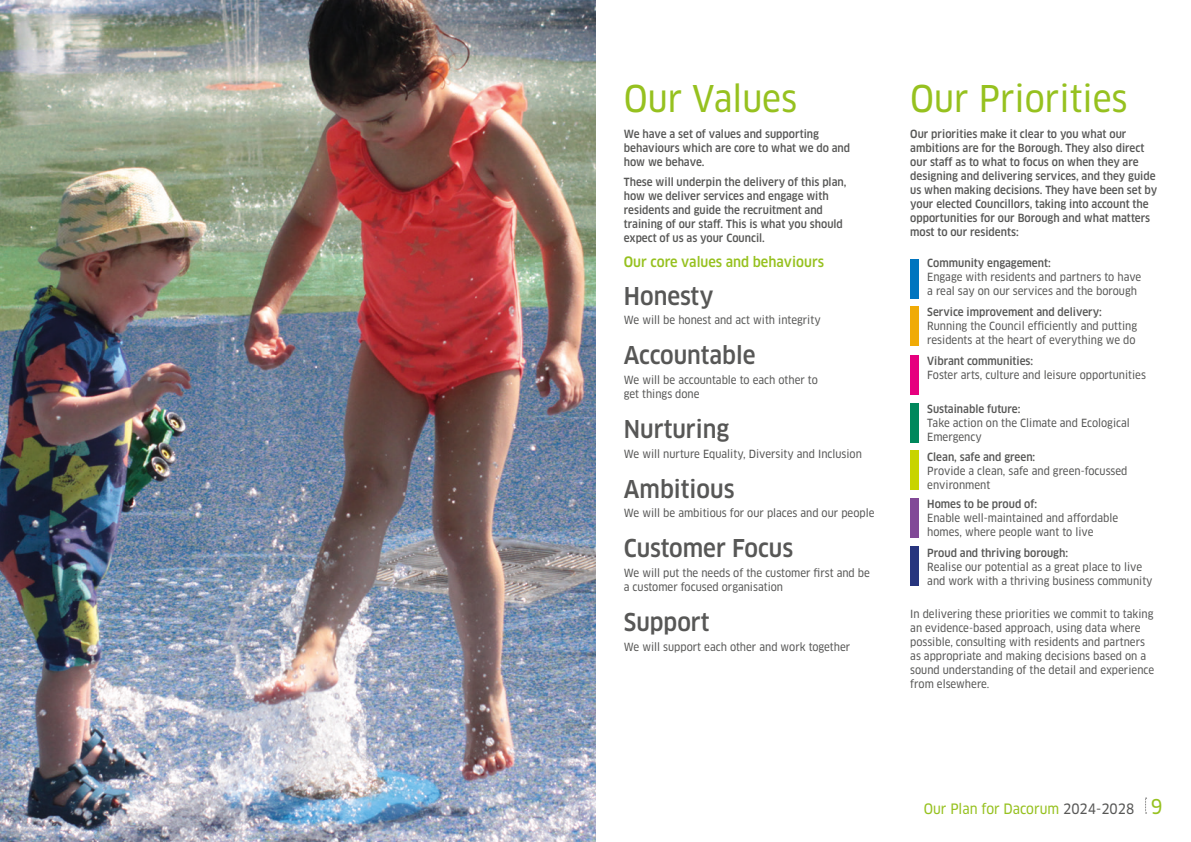
<style>
.page{position:relative;width:1191px;height:842px;background:#fff}
.page>*{position:absolute;margin:0;border:0;box-sizing:border-box;transform-origin:0 0}
.t1{font:36px "Clan OT Narrow News";color:#96c11f}
.t2{font:500 condensed 24px "Clan OT";color:#575756}
.t3{font:14px "Clan OT Narrow News";color:#96c11f}
.t4{font:500 condensed 14px "Clan OT";color:#96c11f}
.t5{font:11px/14px "Clan OT Narrow News";color:#575756}
.t6{font:500 condensed 11px/14px "Clan OT";color:#575756}
.s1{color:#575756}
.s2{font-size:20px}
</style>
<div class="page">
<img style="left:0;top:0;width:595px;height:842px">
<svg style="left:1145px;top:798px;width:1px;height:16px"></svg>
<div style="left:910px;top:259px;width:8px;height:39px;background:#0075bf"></div>
<div style="left:910px;top:307px;width:8px;height:39px;background:#f0ab06"></div>
<div style="left:910px;top:355px;width:8px;height:39px;background:#e6007e"></div>
<div style="left:910px;top:403px;width:8px;height:39px;background:#00885c"></div>
<div style="left:910px;top:450px;width:8px;height:40px;background:#c8d400"></div>
<div style="left:910px;top:498px;width:8px;height:40px;background:#814997"></div>
<div style="left:910px;top:546px;width:8px;height:40px;background:#27357e"></div>
<h1 class="t1" style="left:624px;top:78px;width:175px">Our Values</h1>
<p class="t6" style="left:624px;top:127px;width:228px">We have a set of values and supporting behaviours which are core to what we do and how we behave.</p>
<p class="t6" style="left:624px;top:175px;width:224px">These will underpin the delivery of this plan, how we deliver services and engage with residents and guide the recruitment and training of our staff. This is what you should expect of us as your Council.</p>
<p class="t4" style="left:624px;top:254px;width:202px">Our core values and behaviours</p>
<h2 class="t2" style="left:624px;top:282px;width:91px">Honesty</h2>
<p class="t5" style="left:624px;top:313px;width:198px">We will be honest and act with integrity</p>
<h2 class="t2" style="left:624px;top:341px;width:133px">Accountable</h2>
<p class="t5" style="left:624px;top:373px;width:195px">We will be accountable to each other to get things done</p>
<h2 class="t2" style="left:624px;top:415px;width:107px">Nurturing</h2>
<p class="t5" style="left:624px;top:447px;width:240px">We will nurture Equality, Diversity and Inclusion</p>
<h2 class="t2" style="left:624px;top:475px;width:112px">Ambitious</h2>
<p class="t5" style="left:624px;top:506px;width:252px">We will be ambitious for our places and our people</p>
<h2 class="t2" style="left:624px;top:534px;width:171px">Customer Focus</h2>
<p class="t5" style="left:624px;top:566px;width:247px">We will put the needs of the customer first and be a customer focused organisation</p>
<h2 class="t2" style="left:624px;top:608px;width:87px">Support</h2>
<p class="t5" style="left:624px;top:640px;width:228px">We will support each other and work together</p>
<h1 class="t1" style="left:910px;top:78px;width:219px">Our Priorities</h1>
<p class="t6" style="left:910px;top:127px;width:248px">Our priorities make it clear to you what our ambitions are for the Borough. They also direct our staff as to what to focus on when they are designing and delivering services, and they guide us when making decisions. They have been set by your elected Councillors, taking into account the opportunities for our Borough and what matters most to our residents:</p>
<p class="t6" style="left:927px;top:256px;width:125px">Community engagement:</p>
<p class="t5" style="left:927px;top:270px;width:215px">Engage with residents and partners to have a real say on our services and the borough</p>
<p class="t6" style="left:927px;top:305px;width:176px">Service improvement and delivery:</p>
<p class="t5" style="left:927px;top:319px;width:211px">Running the Council efficiently and putting residents at the heart of everything we do</p>
<p class="t6" style="left:927px;top:354px;width:107px">Vibrant communities:</p>
<p class="t5" style="left:927px;top:368px;width:220px">Foster arts, culture and leisure opportunities</p>
<p class="t6" style="left:927px;top:402px;width:95px">Sustainable future:</p>
<p class="t5" style="left:927px;top:416px;width:204px">Take action on the Climate and Ecological<br>Emergency</p>
<p class="t6" style="left:927px;top:449px;width:109px">Clean, safe and green:</p>
<p class="t5" style="left:927px;top:463px;width:202px">Provide a clean, safe and green-focussed environment</p>
<p class="t6" style="left:927px;top:497px;width:111px">Homes to be proud of:</p>
<p class="t5" style="left:927px;top:511px;width:192px">Enable well-maintained and affordable homes, where people want to live</p>
<p class="t6" style="left:927px;top:546px;width:142px">Proud and thriving borough:</p>
<p class="t5" style="left:927px;top:560px;width:227px">Realise our potential as a great place to live and work with a thriving business community</p>
<p class="t5" style="left:910px;top:606px;width:245px">In delivering these priorities we commit to taking an evidence-based approach, using data where possible, consulting with residents and partners as appropriate and making decisions based on a sound understanding of the detail and experience from elsewhere.</p>
<p class="t3" style="left:923px;top:800px;width:240px">Our Plan for Dacorum <span class="s1">2024-2028</span> <span class="s2">9</span></p>
</div>
